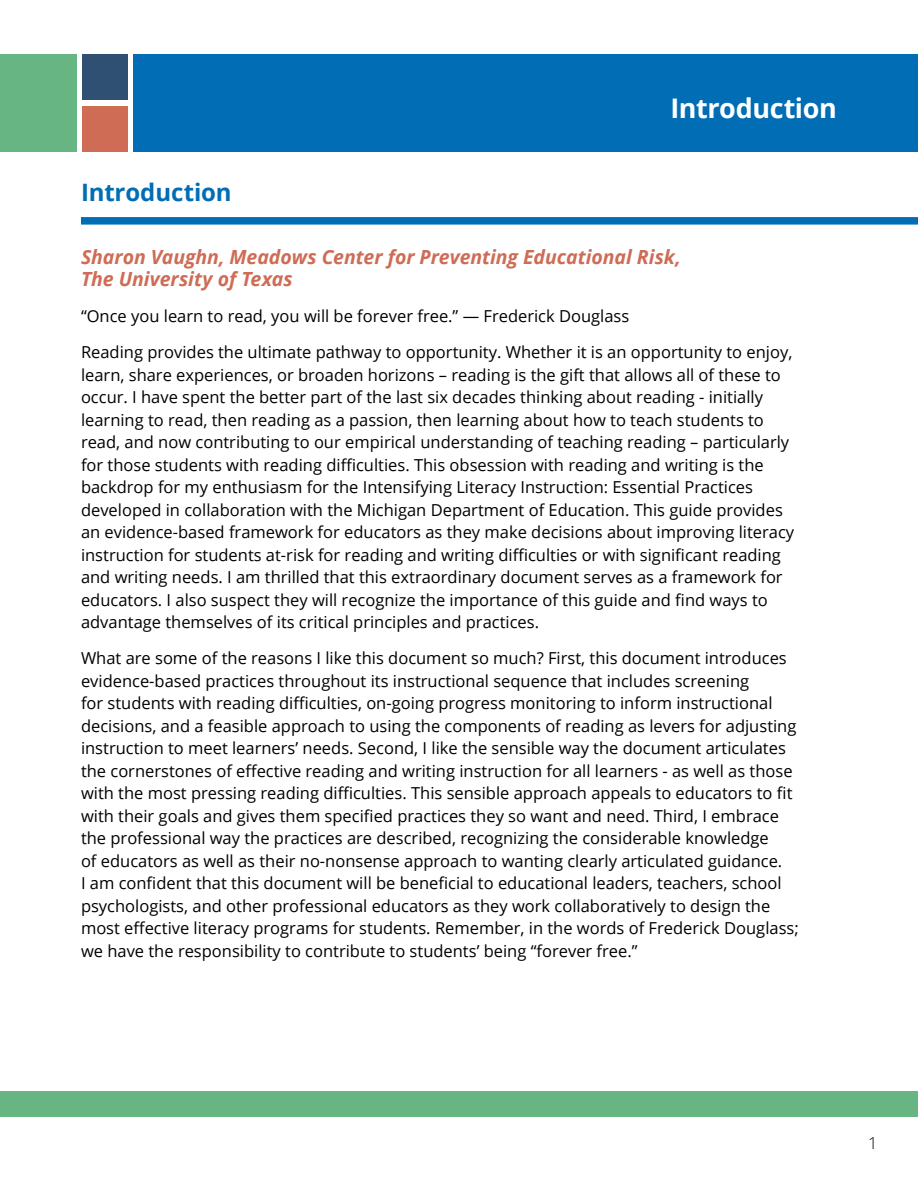
<style>
.page{position:relative;width:918px;height:1188px;background:#fff}
.page>*{position:absolute;margin:0;border:0;box-sizing:border-box;transform-origin:0 0}
.Header_2{font:700 27px "Open Sans";letter-spacing:-.015em;color:#fff}
.t1{font:700 24px "Open Sans";letter-spacing:-.005em;color:#006db5}
.Instruction_on_Header_Red_3{font:italic 700 19.5px/22.5px "Open Sans";letter-spacing:-.005em;color:#ce6c55}
.Body_Text{font:16.5px/22.5px "Open Sans";color:#000}
.t2{font:300 16.5px "Open Sans";color:#000}
</style>
<div class="page">
<div style="left:0;top:54px;width:76px;height:97px;background:#67b583"></div>
<div style="left:133px;top:54px;width:785px;height:97px;background:#006db5"></div>
<div style="left:82px;top:106px;width:45px;height:45px;background:#ce6c55"></div>
<div style="left:82px;top:54px;width:45px;height:45px;background:#2f5072"></div>
<div style="left:81px;top:217px;width:837px;height:8px;background:#006db5"></div>
<div style="left:0;top:1092px;width:918px;height:25px;background:#67b583"></div>
<h2 class="t1" style="left:81px;top:175px;width:152px">Introduction</h2>
<h2 class="Header_2" style="left:670px;top:89px;width:168px">Introduction</h2>
<p class="Instruction_on_Header_Red_3" style="left:81px;top:245px;width:601px">Sharon Vaughn, Meadows Center for Preventing Educational Risk,<br>The University of Texas</p>
<p class="Body_Text" style="left:81px;top:304px;width:550px">“Once you learn to read, you will be forever free.” — Frederick Douglass</p>
<p class="Body_Text" style="left:81px;top:340px;width:715px">Reading provides the ultimate pathway to opportunity. Whether it is an opportunity to enjoy, learn, share experiences, or broaden horizons – reading is the gift that allows all of these to occur. I have spent the better part of the last six decades thinking about reading - initially learning to read, then reading as a passion, then learning about how to teach students to read, and now contributing to our empirical understanding of teaching reading – particularly for those students with reading difficulties. This obsession with reading and writing is the backdrop for my enthusiasm for the Intensifying Literacy Instruction: Essential Practices developed in collaboration with the Michigan Department of Education. This guide provides an evidence-based framework for educators as they make decisions about improving literacy instruction for students at-risk for reading and writing difficulties or with significant reading and writing needs. I am thrilled that this extraordinary document serves as a framework for educators. I also suspect they will recognize the importance of this guide and find ways to advantage themselves of its critical principles and practices.</p>
<p class="Body_Text" style="left:81px;top:646px;width:719px">What are some of the reasons I like this document so much? First, this document introduces evidence-based practices throughout its instructional sequence that includes screening<br>for students with reading difficulties, on-going progress monitoring to inform instructional decisions, and a feasible approach to using the components of reading as levers for adjusting instruction to meet learners’ needs. Second, I like the sensible way the document articulates the cornerstones of effective reading and writing instruction for all learners - as well as those with the most pressing reading difficulties. This sensible approach appeals to educators to fit with their goals and gives them specified practices they so want and need. Third, I embrace the professional way the practices are described, recognizing the considerable knowledge<br>of educators as well as their no-nonsense approach to wanting clearly articulated guidance.<br>I am confident that this document will be beneficial to educational leaders, teachers, school psychologists, and other professional educators as they work collaboratively to design the most effective literacy programs for students. Remember, in the words of Frederick Douglass; we have the responsibility to contribute to students’ being “forever free.”</p>
<p class="t2" style="left:868px;top:1132px;width:11px">1</p>
</div>
